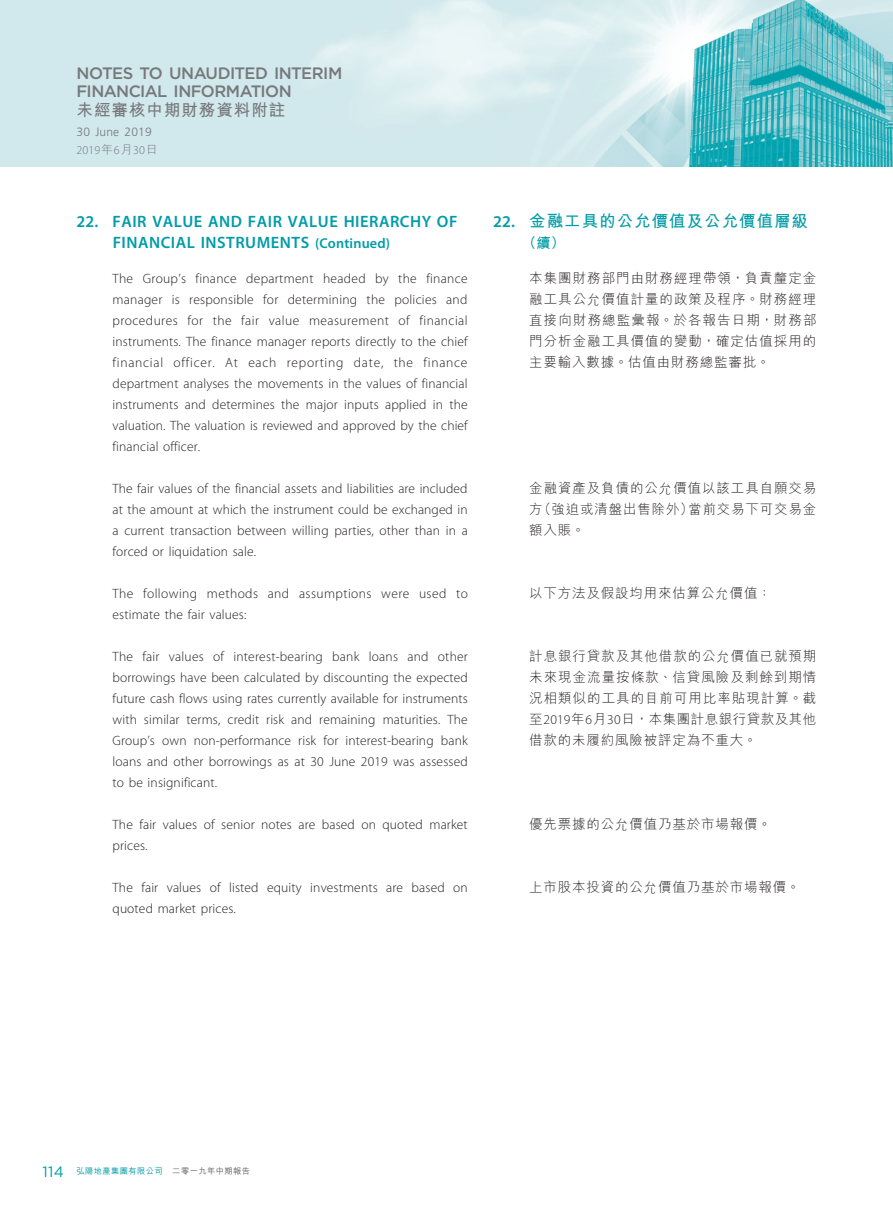
<style>
.page{position:relative;width:893px;height:1212px;background:#fff}
.page>*{position:absolute;margin:0;border:0;box-sizing:border-box;transform-origin:0 0}
._03_H1{font:600 16.5px/21px "Myriad Pro";letter-spacing:.03em;color:#009ca7}
.t1{font:500 16.5px/18px "Gotham";letter-spacing:-.035em;color:#76787b}
._03_H1-2{font:700 16.5px "M Hei HK";letter-spacing:.06em;color:#009ca7}
.t2{font:700 16.5px "M Hei HK";letter-spacing:.06em;color:#76787b}
._03_H1-3{font:700 14.25px "M Hei HK";color:#009ca7}
._12___P2{font:300 13.5px/21px "Myriad Pro";letter-spacing:.01em;color:#231f20;text-align:justify}
._12___P2-2{font:300 13.5px/21px "M Hei HK";letter-spacing:.06em;color:#231f20;text-align:justify}
._12___P2-3{font:300 13.5px/21px "Myriad Pro";letter-spacing:.03em;color:#231f20}
.t3{font:300 12px "Frutiger LT Std";letter-spacing:.015em;color:#76787b}
.t4{font:300 12px "Myriad Pro";letter-spacing:.01em;color:#76787b}
.t5{font:500 8.25px "M Hei HK";letter-spacing:.05em;color:#009ca7}
.s1{font-family:"M Hei HK"}
.s2{font-size:14.25px}
.s3{font-family:"Myriad Pro";font-weight:600}
.s4{font-family:"Myriad Pro"}
.s5{font-family:"Gotham";font-weight:400;font-size:15px}
.s6{color:#636366}
</style>
<div class="page">
<img style="left:0;top:0;width:893px;height:167px">
<p class="t1" style="left:77px;top:64px;width:267px">NOTES TO UNAUDITED INTERIM<br>FINANCIAL INFORMATION</p>
<p class="t2" style="left:77px;top:98px;width:210px">未經審核中期財務資料附註</p>
<p class="t3" style="left:77px;top:125px;width:77px">30 June 2019</p>
<p class="t4" style="left:77px;top:143px;width:83px">2019<span class="s1">年</span>6<span class="s1">月</span>30<span class="s1">日</span></p>
<p class="_03_H1" style="left:113px;top:212px;width:346px;text-indent:-36px">22. FAIR VALUE AND FAIR VALUE HIERARCHY OF<br>FINANCIAL INSTRUMENTS <span class="s2">(Continued)</span></p>
<p class="_12___P2" style="left:113px;top:268px;width:357px">The Group’s finance department headed by the finance manager is responsible for determining the policies and procedures for the fair value measurement of financial instruments. The finance manager reports directly to the chief financial officer. At each reporting date, the finance department analyses the movements in the values of financial instruments and determines the major inputs applied in the valuation. The valuation is reviewed and approved by the chief financial officer.</p>
<p class="_12___P2" style="left:113px;top:478px;width:357px">The fair values of the financial assets and liabilities are included at the amount at which the instrument could be exchanged in a current transaction between willing parties, other than in a forced or liquidation sale.</p>
<p class="_12___P2-3" style="left:113px;top:583px;width:357px">The following methods and assumptions were used to estimate the fair values:</p>
<p class="_12___P2" style="left:113px;top:646px;width:357px">The fair values of interest-bearing bank loans and other borrowings have been calculated by discounting the expected future cash flows using rates currently available for instruments with similar terms, credit risk and remaining maturities. The Group’s own non-performance risk for interest-bearing bank loans and other borrowings as at 30 June 2019 was assessed to be insignificant.</p>
<p class="_12___P2" style="left:113px;top:814px;width:357px">The fair values of senior notes are based on quoted market prices.</p>
<p class="_12___P2" style="left:113px;top:877px;width:357px">The fair values of listed equity investments are based on quoted market prices.</p>
<p class="_03_H1-2" style="left:493px;top:209px;width:316px"><span class="s3">22.</span> 金融工具的公允價值及公允價值層級</p>
<p class="_03_H1-3" style="left:522px;top:233px;width:45px">（續）</p>
<p class="_12___P2-2" style="left:529px;top:267px;width:289px">本集團財務部門由財務經理帶領，負責釐定金融工具公允價值計量的政策及程序。財務經理直接向財務總監彙報。於各報告日期，財務部門分析金融工具價值的變動，確定估值採用的主要輸入數據。估值由財務總監審批。</p>
<p class="_12___P2-2" style="left:529px;top:477px;width:289px">金融資產及負債的公允價值以該工具自願交易方（強迫或清盤出售除外）當前交易下可交易金額入賬。</p>
<p class="_12___P2-2" style="left:529px;top:582px;width:243px">以下方法及假設均用來估算公允價值：</p>
<p class="_12___P2-2" style="left:529px;top:645px;width:289px">計息銀行貸款及其他借款的公允價值已就預期未來現金流量按條款、信貸風險及剩餘到期情況相類似的工具的目前可用比率貼現計算。截至<span class="s4">2019</span>年<span class="s4">6</span>月<span class="s4">30</span>日，本集團計息銀行貸款及其他借款的未履約風險被評定為不重大。</p>
<p class="_12___P2-2" style="left:529px;top:813px;width:243px">優先票據的公允價值乃基於市場報價。</p>
<p class="_12___P2-2" style="left:529px;top:876px;width:272px">上市股本投資的公允價值乃基於市場報價。</p>
<p class="t5" style="left:43px;top:1165px;width:209px"><span class="s5">114</span> 弘陽地產集團有限公司 <span class="s6">二零一九年中期報告</span></p>
</div>
